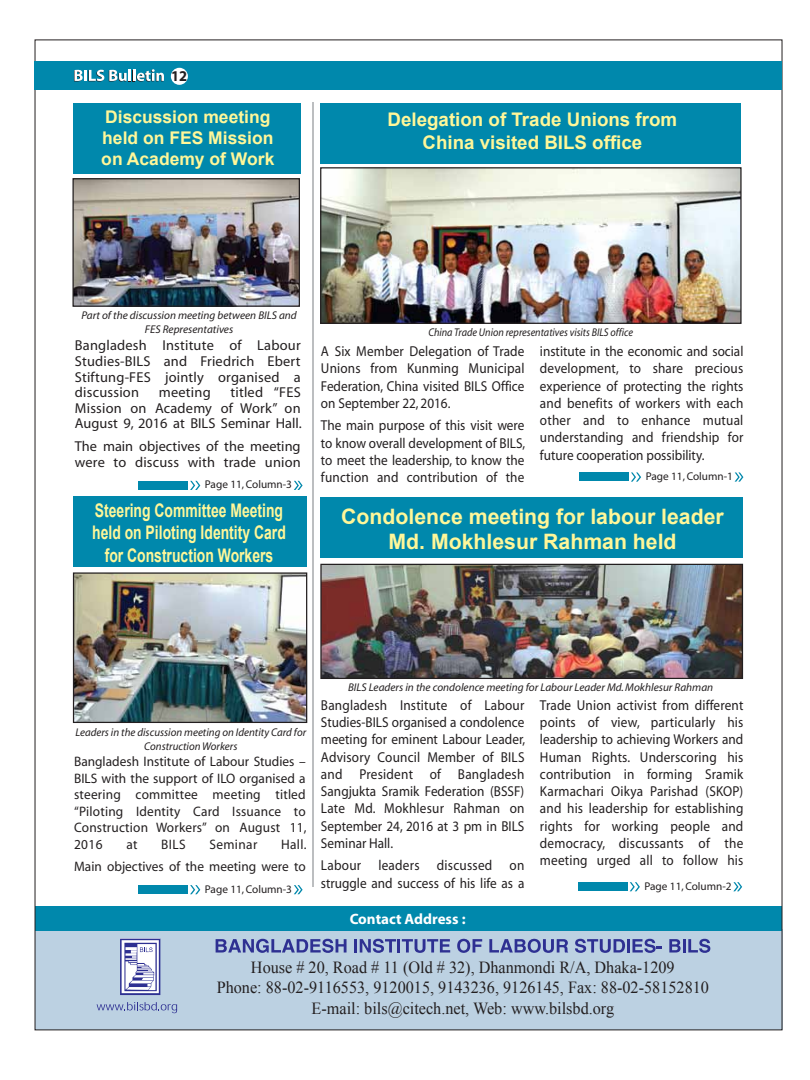
<style>
.page{position:relative;width:810px;height:1080px;background:#fff}
.page>*{position:absolute;margin:0;border:0;box-sizing:border-box;transform-origin:0 0}
.t1{font:700 21.25px/25.5px "Arial";color:#fff799;text-align:center}
.t2{font:700 18.75px/22.5px "Arial";color:#fff799;text-align:center;scale:.74 1}
.t3{font:700 18.75px/22.5px "Arial";color:#fff799;text-align:center}
.t4{font:700 17.5px/21px "Arial";color:#fff799}
.t5{font:17px/20.4px "Times New Roman";color:#231f20;text-align:center;scale:.96 1}
.t6{font:700 15px "Myriad";color:#fff}
.t7{font:700 15px "Myriad";color:#231f20}
.t8{font:14.38px/17.2px "Myriad";letter-spacing:.01em;color:#231f20;text-align:justify;scale:.92 1}
.t9{font:14.38px/15.6px "Myriad";letter-spacing:.01em;color:#231f20;text-align:justify}
.t10{font:13.75px/16.5px "Myriad";letter-spacing:.015em;color:#231f20;text-align:justify}
.t11{font:italic 11.25px/13.5px "Myriad";color:#231f20;text-align:center}
.t12{font:11.25px "Myriad";color:#231f20}
.t13{font:italic 11.25px "Myriad";color:#231f20;scale:.91 1}
</style>
<div class="page">
<img style="left:322px;top:169px;width:418px;height:153px">
<img style="left:74px;top:180px;width:224px;height:125px">
<div style="left:35px;top:930px;width:747px;height:100px;background:#bcd1e2"></div>
<div style="left:35px;top:906px;width:747px;height:24px;background:#0088ac"></div>
<svg style="left:120px;top:939px;width:40px;height:56px"></svg>
<svg style="left:97px;top:1002px;width:80px;height:11px"></svg>
<svg style="left:216px;top:939px;width:131px;height:14px"></svg>
<hr style="left:354px;top:939px;width:3px;height:14px;background:#2e3092">
<svg style="left:360px;top:939px;width:90px;height:14px"></svg>
<svg style="left:457px;top:939px;width:25px;height:14px"></svg>
<svg style="left:489px;top:939px;width:79px;height:14px"></svg>
<svg style="left:575px;top:939px;width:50px;height:14px"></svg>
<hr style="left:627px;top:939px;width:3px;height:14px;background:#2e3092">
<svg style="left:632px;top:939px;width:30px;height:14px"></svg>
<svg style="left:669px;top:939px;width:12px;height:14px"></svg>
<hr style="left:683px;top:939px;width:3px;height:14px;background:#2e3092">
<svg style="left:688px;top:939px;width:22px;height:14px"></svg>
<div style="left:74px;top:497px;width:233px;height:70px;background:#0088ac"></div>
<div style="left:74px;top:103px;width:227px;height:70px;background:#0088ac"></div>
<div style="left:321px;top:497px;width:422px;height:61px;background:#0088ac"></div>
<hr style="left:312px;top:103px;width:2px;height:784px;background:#bcbec0">
<div style="left:321px;top:103px;width:420px;height:61px;background:#0088ac"></div>
<div style="left:320px;top:167px;width:422px;height:157px;border:1px solid #231f20"></div>
<img style="left:322px;top:566px;width:419px;height:111px">
<div style="left:320px;top:564px;width:423px;height:115px;border:1px solid #231f20"></div>
<img style="left:75px;top:574px;width:230px;height:147px">
<div style="left:73px;top:572px;width:234px;height:151px;border:1px solid #231f20"></div>
<div style="left:72px;top:178px;width:228px;height:129px;border:1px solid #231f20"></div>
<svg style="left:190px;top:481px;width:10px;height:9px"></svg>
<svg style="left:294px;top:481px;width:9px;height:9px"></svg>
<div style="left:139px;top:481px;width:49px;height:8px;background:#0088ac"></div>
<svg style="left:190px;top:885px;width:10px;height:9px"></svg>
<svg style="left:294px;top:885px;width:9px;height:9px"></svg>
<div style="left:139px;top:885px;width:49px;height:9px;background:#0088ac"></div>
<svg style="left:630px;top:882px;width:10px;height:9px"></svg>
<svg style="left:733px;top:882px;width:9px;height:9px"></svg>
<div style="left:578px;top:883px;width:49px;height:8px;background:#0088ac"></div>
<svg style="left:631px;top:472px;width:10px;height:10px"></svg>
<svg style="left:735px;top:472px;width:8px;height:10px"></svg>
<div style="left:579px;top:473px;width:50px;height:8px;background:#0088ac"></div>
<div style="left:35px;top:61px;width:747px;height:29px;background:#0088ac"></div>
<div style="left:171px;top:68px;width:17px;height:17px;background:#fff;border-radius:50%"></div>
<svg style="left:74px;top:69px;width:90px;height:13px"></svg>
<p class="t7" style="left:171px;top:68px;width:18px">12</p>
<p class="t4" style="left:101px;top:107px;width:175px">Discussion meeting held on FES Mission on Academy of Work</p>
<h2 class="t3" style="left:388px;top:109px;width:291px">Delegation of Trade Unions from<br>China visited BILS office</h2>
<p class="t11" style="left:81px;top:309px;width:217px">Part of the discussion meeting between BILS and<br>FES Representatives</p>
<p class="t9" style="left:75px;top:338px;width:227px">Bangladesh Institute of Labour Studies-BILS and Friedrich Ebert Stiftung-FES jointly organised a discussion</p>
<p class="t9" style="left:75px;top:385px;width:228px;text-indent:156px">titled “FES Mission on Academy of Work” on August 9, 2016 at BILS Seminar Hall.</p>
<p class="t9" style="left:75px;top:439px;width:227px">The main objectives of the meeting were to discuss with trade union</p>
<p class="t9" style="left:159px;top:385px;width:53px">meeting</p>
<p class="t12" style="left:205px;top:479px;width:89px">Page 11, Column-3</p>
<h2 class="t2" style="left:92px;top:500px;width:263px">Steering Committee Meeting held on Piloting Identity Card for Construction Workers</h2>
<p class="t13" style="left:428px;top:327px;width:226px">China Trade Union representatives visits BILS office</p>
<p class="t8" style="left:321px;top:343px;width:223px">A Six Member Delegation of Trade Unions from Kunming Municipal Federation, China visited BILS Office on September 22, 2016.</p>
<p class="t8" style="left:321px;top:418px;width:224px">The main purpose of this visit were to know overall development of BILS, to meet the leadership, to know the function and contribution of the</p>
<p class="t8" style="left:540px;top:343px;width:223px">institute in the economic and social development, to share precious experience of protecting the rights and benefits of workers with each other and to enhance mutual understanding and friendship for future cooperation possibility.</p>
<p class="t12" style="left:646px;top:471px;width:89px">Page 11, Column-1</p>
<h1 class="t1" style="left:341px;top:504px;width:384px">Condolence meeting for labour leader<br>Md. Mokhlesur Rahman held</h1>
<p class="t11" style="left:348px;top:681px;width:367px">BILS Leaders in the condolence meeting for Labour Leader Md. Mokhlesur Rahman</p>
<p class="t8" style="left:321px;top:697px;width:224px">Bangladesh Institute of Labour Studies-BILS organised a condolence meeting for eminent Labour Leader, Advisory Council Member of BILS and President of Bangladesh Sangjukta Sramik Federation (BSSF)<br>Late Md. Mokhlesur Rahman on September 24, 2016 at 3 pm in BILS Seminar Hall.</p>
<p class="t8" style="left:321px;top:858px;width:223px">Labour leaders discussed on struggle and success of his life as a</p>
<p class="t8" style="left:540px;top:697px;width:223px">Trade Union activist from different points of view, particularly his leadership to achieving Workers and Human Rights. Underscoring his contribution in forming Sramik Karmachari Oikya Parishad (SKOP) and his leadership for establishing rights for working people and democracy, discussants of the meeting urged all to follow his</p>
<p class="t11" style="left:75px;top:726px;width:232px">Leaders in the discussion meeting on Identity Card for<br>Construction Workers</p>
<p class="t10" style="left:74px;top:754px;width:234px">Bangladesh Institute of Labour Studies – BILS with the support of ILO organised a steering committee meeting titled “Piloting Identity Card Issuance to Construction Workers” on August 11, 2016</p>
<p class="t10" style="left:74px;top:834px;width:234px;line-height:22.5px;text-align:right">Hall.<br>Main objectives of the meeting were to</p>
<p class="t10" style="left:126px;top:837px;width:13px">at</p>
<p class="t10" style="left:161px;top:837px;width:26px">BILS</p>
<p class="t10" style="left:209px;top:837px;width:49px">Seminar</p>
<p class="t12" style="left:205px;top:883px;width:89px">Page 11, Column-3</p>
<p class="t12" style="left:645px;top:880px;width:89px">Page 11, Column-2</p>
<p class="t6" style="left:350px;top:911px;width:117px">Contact Address :</p>
<p class="t5" style="left:217px;top:957px;width:514px">House # 20, Road # 11 (Old # 32), Dhanmondi R/A, Dhaka-1209<br>Phone: 88-02-9116553, 9120015, 9143236, 9126145, Fax: 88-02-58152810<br>E-mail: bils@citech.net, Web: www.bilsbd.org</p>
</div>
